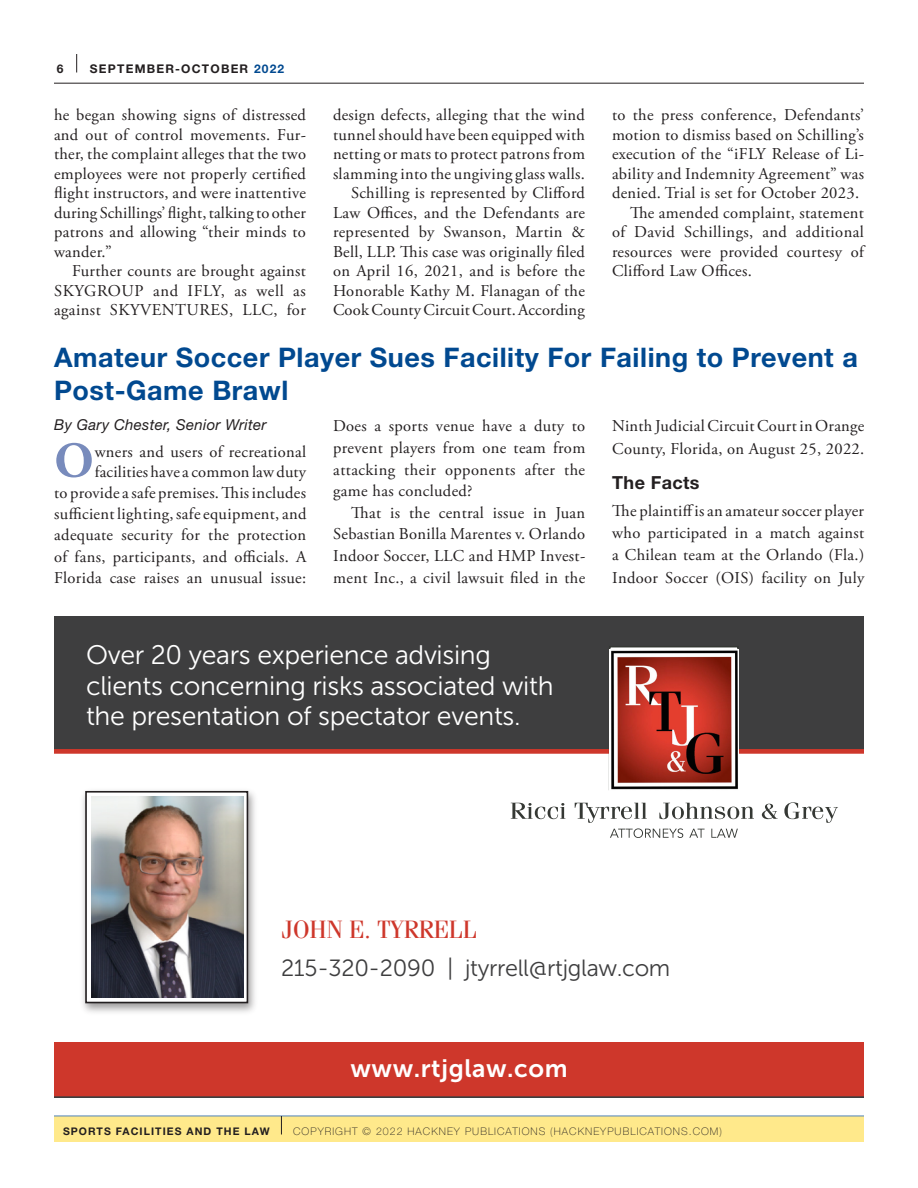
<style>
.page{position:relative;width:918px;height:1188px;background:#fff}
.page>*{position:absolute;margin:0;border:0;box-sizing:border-box;transform-origin:0 0}
.Body_First_with_IC{font:700 50.1px "Adobe Garamond Pro";color:#788bbc}
.Head_1{font:700 27px/32.4px "Helvetica Neue LT Std";letter-spacing:.02em;color:#014990}
.t1{font:26.7px/30.2px "Museo Sans 300";letter-spacing:-.015em;color:#fff}
.t2{font:25.05px "Museo Sans 700";letter-spacing:.025em;color:#fff}
.t3{font:25.05px "Fenice Pro ITC";letter-spacing:-.015em;color:#ce372b}
.t4{font:23.4px "Museo Sans 300";letter-spacing:-.015em;color:#3e3e3f}
.Subhead_2{font:700 18px "Helvetica Neue LT Std";letter-spacing:.02em;color:#231f20}
.Body_text{font:16.5px/19.5px "Adobe Garamond Pro";letter-spacing:.02em;color:#231f20;text-align:justify}
.Body_First_with_IC-2{font:16.5px/21.1px "Adobe Garamond Pro";letter-spacing:.02em;color:#231f20;text-align:justify}
.Body_First{font:16.5px/22.4px "Adobe Garamond Pro";letter-spacing:.02em;color:#231f20;text-align:justify}
.Byline{font:italic 15px "Helvetica Neue LT Std";letter-spacing:.02em;color:#231f20}
.t5{font:700 12px "Helvetica Neue LT Std";letter-spacing:.1em;color:#231f20}
.t6{font:100 10.5px "Helvetica Neue LT Std";letter-spacing:.1em;color:#231f20}
.t7{font:700 10.5px "Helvetica Neue LT Std";letter-spacing:.1em;color:#231f20}
.s1{color:#014990}
</style>
<div class="page">
<svg style="left:76px;top:54px;width:1px;height:18px"></svg>
<hr style="left:54px;top:83px;width:810px;height:1px;background:#231f20">
<div style="left:54px;top:616px;width:810px;height:135px;background:#3e3e3f"></div>
<div style="left:54px;top:749px;width:810px;height:5px;background:#ce372b"></div>
<div style="left:54px;top:1043px;width:810px;height:55px;background:#ce372b"></div>
<img style="left:82px;top:790px;width:173px;height:223px">
<div style="left:86px;top:792px;width:161px;height:211px;background:#fff"></div>
<div style="left:85px;top:791px;width:163px;height:212px;border:2px solid #231f20"></div>
<img style="left:91px;top:796px;width:152px;height:202px">
<svg style="left:511px;top:803px;width:54px;height:16px"></svg>
<svg style="left:762px;top:804px;width:16px;height:15px"></svg>
<svg style="left:784px;top:802px;width:54px;height:21px"></svg>
<div style="left:609px;top:646px;width:130px;height:144px;border:2px solid #353834"></div>
<svg style="left:575px;top:803px;width:179px;height:35px"></svg>
<hr style="left:54px;top:1096px;width:810px;height:2px;background:#3e3e3f">
<img style="left:609px;top:649px;width:129px;height:141px">
<div style="left:54px;top:1116px;width:810px;height:26px;background:#ffe98b"></div>
<svg style="left:281px;top:1116px;width:1px;height:18px"></svg>
<p class="t5" style="left:57px;top:61px;width:8px">6</p>
<p class="t5" style="left:90px;top:61px;width:196px">SEPTEMBER-OCTOBER <span class="s1">2022</span></p>
<p class="Body_text" style="left:54px;top:106px;width:254px">he began showing signs of distressed and out of control movements. Fur&shy;ther, the complaint alleges that the two employees were not properly certified flight instructors, and were inattentive during Schillings’ flight, talking to other patrons and allowing “their minds to wander.”</p>
<p class="Body_text" style="left:54px;top:262px;width:253px;text-indent:18px">Further counts are brought against SKYGROUP and IFLY, as well as against SKYVENTURES, LLC, for</p>
<p class="Body_text" style="left:333px;top:106px;width:254px">design defects, alleging that the wind tunnel should have been equipped with netting or mats to protect patrons from slamming into the ungiving glass walls.</p>
<p class="Body_text" style="left:333px;top:184px;width:254px;text-indent:18px">Schilling is represented by Clifford Law Offices, and the Defendants are represented by Swanson, Martin &amp; Bell, LLP. This case was originally filed on April 16, 2021, and is before the Honorable Kathy M. Flanagan of the Cook County Circuit Court. According</p>
<p class="Body_text" style="left:612px;top:106px;width:254px">to the press conference, Defendants’ motion to dismiss based on Schilling’s execution of the “iFLY Release of Li&shy;ability and Indemnity Agreement” was denied. Trial is set for October 2023.</p>
<p class="Body_text" style="left:612px;top:203px;width:253px;text-indent:18px">The amended complaint, statement of David Schillings, and additional resources were provided courtesy of Clifford Law Offices.</p>
<p class="Head_1" style="left:54px;top:341px;width:805px">Amateur Soccer Player Sues Facility For Failing to Prevent a<br>Post-Game Brawl</p>
<p class="Byline" style="left:54px;top:416px;width:214px">By Gary Chester, Senior Writer</p>
<p class="Body_First_with_IC" style="left:54px;top:432px;width:41px">O</p>
<p class="Body_First_with_IC-2" style="left:95px;top:443px;width:213px;line-height:19.5px">wners and users of recreational facilities have a common law duty</p>
<p class="Body_First_with_IC-2" style="left:54px;top:483px;width:254px">to provide a safe premises. This includes sufficient lighting, safe equipment, and adequate security for the protection of fans, participants, and officials. A Florida case raises an unusual issue:</p>
<p class="Body_First_with_IC-2" style="left:333px;top:416px;width:254px;line-height:21.6px">Does a sports venue have a duty to prevent players from one team from attacking their opponents after the game has concluded?</p>
<p class="Body_text" style="left:333px;top:502px;width:254px;line-height:21.6px;text-indent:18px">That is the central issue in Juan Sebastian Bonilla Marentes v. Orlando Indoor Soccer, LLC and HMP Invest&shy;ment Inc., a civil lawsuit filed in the</p>
<p class="Body_text" style="left:612px;top:415px;width:254px;line-height:22.4px">Ninth Judicial Circuit Court in Orange<br>County, Florida, on August 25, 2022.</p>
<p class="Subhead_2" style="left:612px;top:471px;width:89px">The Facts</p>
<p class="Body_First" style="left:612px;top:500px;width:254px">The plaintiff is an amateur soccer player who participated in a match against a Chilean team at the Orlando (Fla.)<br>Indoor Soccer (OIS) facility on July</p>
<p class="t1" style="left:86px;top:640px;width:469px">Over 20 years experience advising clients concerning risks associated with the presentation of spectator events.</p>
<p class="t3" style="left:281px;top:914px;width:198px">JOHN E. TYRRELL</p>
<p class="t4" style="left:281px;top:955px;width:391px">215-320-2090 | jtyrrell@rtjglaw.com</p>
<p class="t2" style="left:350px;top:1054px;width:219px">www.rtjglaw.com</p>
<p class="t7" style="left:63px;top:1124px;width:208px">SPORTS FACILITIES AND THE LAW</p>
<p class="t6" style="left:293px;top:1125px;width:430px">COPYRIGHT © 2022 HACKNEY PUBLICATIONS (HACKNEYPUBLICATIONS.COM)</p>
</div>
